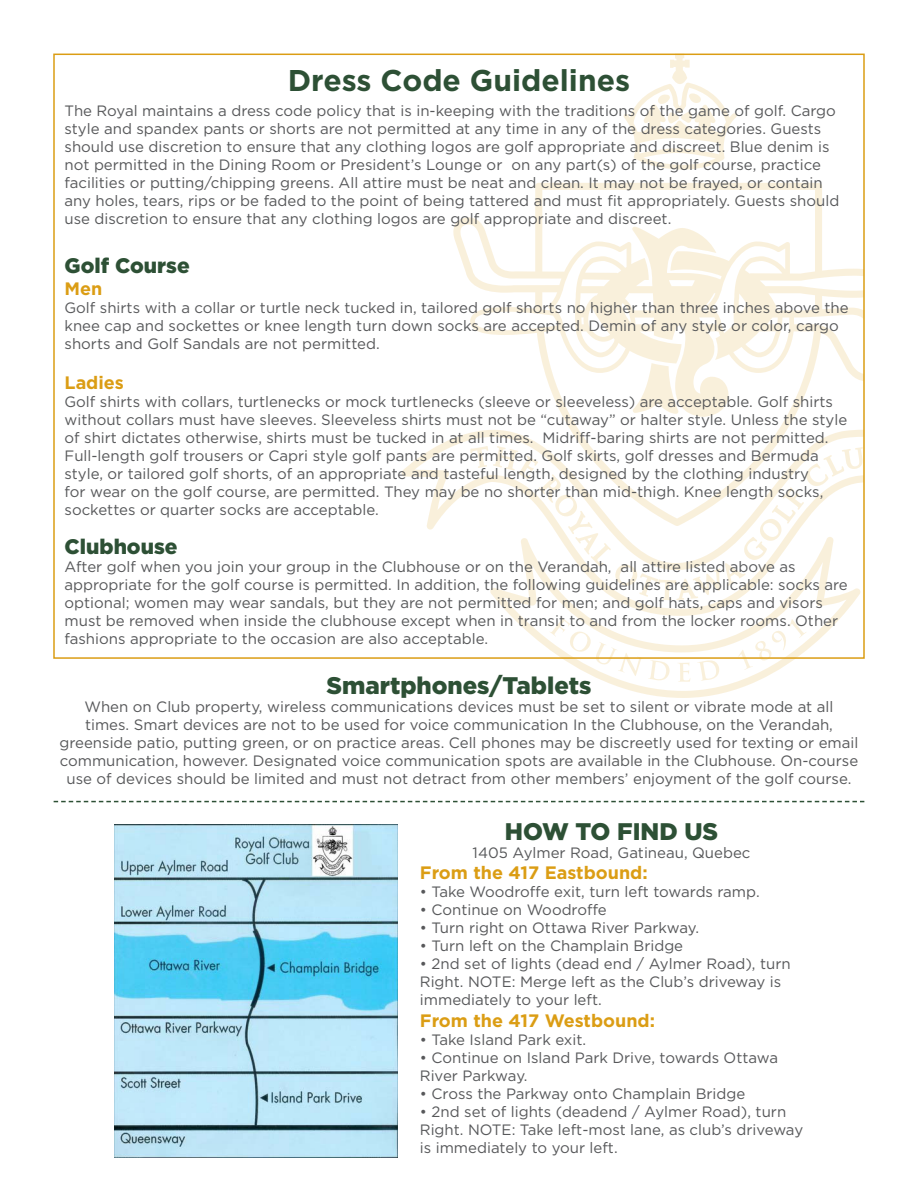
<style>
.page{position:relative;width:918px;height:1188px;background:#fff}
.page>*{position:absolute;margin:0;border:0;box-sizing:border-box;transform-origin:0 0}
.t1{font:700 30px "Gotham";color:#2d5035}
.t2{font:900 24px "Gotham";color:#2d5035}
.t3{font:900 21px "Gotham";color:#2d5035}
.t4{font:700 18px "Gotham";color:#db9d14}
.t5{font:15px/18px "Gotham";color:#57585a}
</style>
<div class="page">
<svg style="left:401px;top:57px;width:461px;height:641px"></svg>
<svg style="left:54px;top:801px;width:810px;height:1px"></svg>
<img style="left:115px;top:825px;width:283px;height:332px">
<p class="t1" style="left:288px;top:61px;width:344px">Dress Code Guidelines</p>
<p class="t5" style="left:65px;top:101px;width:776px">The Royal maintains a dress code policy that is in-keeping with the traditions of the game of golf. Cargo style and spandex pants or shorts are not permitted at any time in any of the dress categories. Guests should use discretion to ensure that any clothing logos are golf appropriate and discreet. Blue denim is not permitted in the Dining Room or President’s Lounge or on any part(s) of the golf course, practice facilities or putting/chipping greens. All attire must be neat and clean. It may not be frayed, or contain any holes, tears, rips or be faded to the point of being tattered and must fit appropriately. Guests should use discretion to ensure that any clothing logos are golf appropriate and discreet.</p>
<p class="t3" style="left:65px;top:252px;width:127px">Golf Course</p>
<p class="t4" style="left:65px;top:277px;width:39px">Men</p>
<p class="t5" style="left:65px;top:298px;width:786px">Golf shirts with a collar or turtle neck tucked in, tailored golf shorts no higher than three inches above the knee cap and sockettes or knee length turn down socks are accepted. Demin of any style or color, cargo shorts and Golf Sandals are not permitted.</p>
<p class="t4" style="left:65px;top:370px;width:61px">Ladies</p>
<p class="t5" style="left:65px;top:392px;width:784px">Golf shirts with collars, turtlenecks or mock turtlenecks (sleeve or sleeveless) are acceptable. Golf shirts without collars must have sleeves. Sleeveless shirts must not be “cutaway” or halter style. Unless the style of shirt dictates otherwise, shirts must be tucked in at all times. Midriff-baring shirts are not permitted.<br>Full-length golf trousers or Capri style golf pants are permitted. Golf skirts, golf dresses and Bermuda style, or tailored golf shorts, of an appropriate and tasteful length, designed by the clothing industry<br>for wear on the golf course, are permitted. They may be no shorter than mid-thigh. Knee length socks, sockettes or quarter socks are acceptable.</p>
<p class="t3" style="left:65px;top:532px;width:115px">Clubhouse</p>
<p class="t5" style="left:65px;top:557px;width:785px">After golf when you join your group in the Clubhouse or on the Verandah, all attire listed above as appropriate for the golf course is permitted. In addition, the following guidelines are applicable: socks are optional; women may wear sandals, but they are not permitted for men; and golf hats, caps and visors must be removed when inside the clubhouse except when in transit to and from the locker rooms. Other fashions appropriate to the occasion are also acceptable.</p>
<p class="t2" style="left:326px;top:669px;width:267px">Smartphones/Tablets</p>
<p class="t5" style="left:60px;top:698px;width:800px;text-align:center">When on Club property, wireless communications devices must be set to silent or vibrate mode at all<br>times. Smart devices are not to be used for voice communication In the Clubhouse, on the Verandah, greenside patio, putting green, or on practice areas. Cell phones may be discreetly used for texting or email communication, however. Designated voice communication spots are available in the Clubhouse. On-course use of devices should be limited and must not detract from other members’ enjoyment of the golf course.</p>
<p class="t2" style="left:505px;top:815px;width:215px">HOW TO FIND US</p>
<p class="t5" style="left:473px;top:843px;width:279px">1405 Aylmer Road, Gatineau, Quebec</p>
<p class="t4" style="left:420px;top:861px;width:229px">From the 417 Eastbound:</p>
<p class="t5" style="left:420px;top:883px;width:341px">• Take Woodroffe exit, turn left towards ramp.</p>
<p class="t5" style="left:420px;top:901px;width:188px">• Continue on Woodroffe</p>
<p class="t5" style="left:420px;top:919px;width:281px">• Turn right on Ottawa River Parkway.</p>
<p class="t5" style="left:420px;top:937px;width:265px">• Turn left on the Champlain Bridge</p>
<p class="t5" style="left:420px;top:955px;width:372px">• 2nd set of lights (dead end / Aylmer Road), turn</p>
<p class="t5" style="left:420px;top:973px;width:363px">Right. NOTE: Merge left as the Club’s driveway is</p>
<p class="t5" style="left:420px;top:991px;width:183px">immediately to your left.</p>
<p class="t4" style="left:420px;top:1009px;width:237px">From the 417 Westbound:</p>
<p class="t5" style="left:420px;top:1030px;width:168px">• Take Island Park exit.</p>
<p class="t5" style="left:420px;top:1048px;width:360px">• Continue on Island Park Drive, towards Ottawa</p>
<p class="t5" style="left:420px;top:1066px;width:109px">River Parkway.</p>
<p class="t5" style="left:420px;top:1084px;width:327px">• Cross the Parkway onto Champlain Bridge</p>
<p class="t5" style="left:420px;top:1102px;width:368px">• 2nd set of lights (deadend / Aylmer Road), turn</p>
<p class="t5" style="left:420px;top:1120px;width:385px">Right. NOTE: Take left-most lane, as club’s driveway</p>
<p class="t5" style="left:420px;top:1138px;width:199px">is immediately to your left.</p>
</div>
